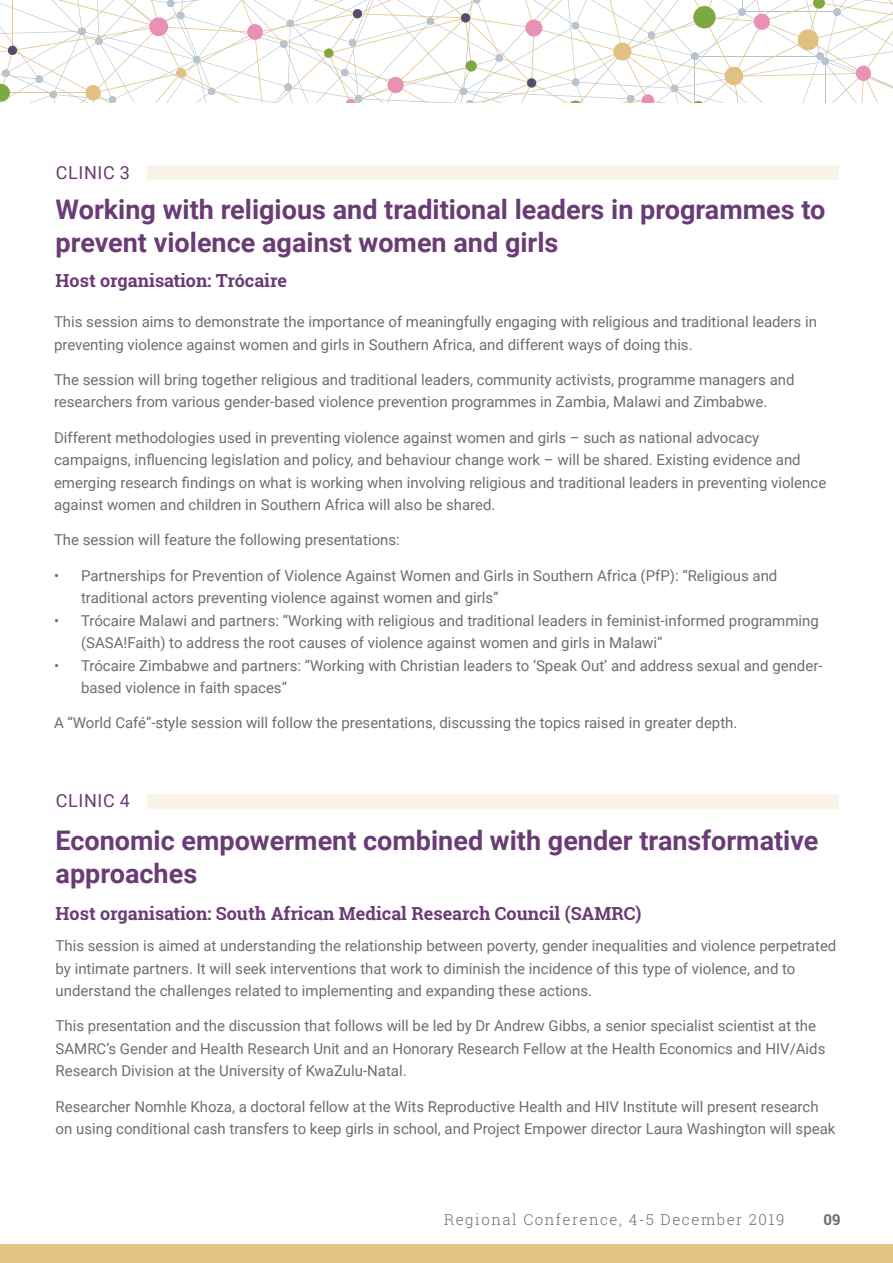
<style>
.page{position:relative;width:893px;height:1263px;background:#fff}
.page>*{position:absolute;margin:0;border:0;box-sizing:border-box;transform-origin:0 0}
.t1{font:700 27px/33px "Roboto";color:#6a3b75}
.t2{font:700 18px "Roboto Slab";color:#6a3b75}
.t3{font:18px "Roboto";letter-spacing:.035em;color:#6a3b75}
.t4{font:15px/22.5px "Roboto";color:#706d6c}
.t5{font:300 15px "Roboto Slab";letter-spacing:.1em;color:#706d6c}
.t6{font:700 15px "Roboto Slab";color:#706d6c}
</style>
<div class="page">
<div style="left:0;top:1244px;width:893px;height:19px;background:#e6c584"></div>
<svg style="left:0;top:0;width:893px;height:103px"></svg>
<div style="left:147px;top:165px;width:692px;height:15px;background:#faf4e8"></div>
<div style="left:147px;top:794px;width:692px;height:14px;background:#faf4e8"></div>
<p class="t3" style="left:56px;top:160px;width:76px">CLINIC 3</p>
<h1 class="t1" style="left:56px;top:192px;width:771px">Working with religious and traditional leaders in programmes to prevent violence against women and girls</h1>
<p class="t2" style="left:56px;top:268px;width:233px">Host organisation: Trócaire</p>
<p class="t4" style="left:54px;top:310px;width:764px">This session aims to demonstrate the importance of meaningfully engaging with religious and traditional leaders in preventing violence against women and girls in Southern Africa, and different ways of doing this.</p>
<p class="t4" style="left:54px;top:368px;width:742px">The session will bring together religious and traditional leaders, community activists, programme managers and researchers from various gender-based violence prevention programmes in Zambia, Malawi and Zimbabwe.</p>
<p class="t4" style="left:54px;top:425px;width:774px">Different methodologies used in preventing violence against women and girls – such as national advocacy campaigns, influencing legislation and policy, and behaviour change work – will be shared. Existing evidence and emerging research findings on what is working when involving religious and traditional leaders in preventing violence against women and children in Southern Africa will also be shared.</p>
<p class="t4" style="left:54px;top:528px;width:347px">The session will feature the following presentations:</p>
<p class="t4" style="left:81px;top:563px;width:698px;text-indent:-27px">• Partnerships for Prevention of Violence Against Women and Girls in Southern Africa (PfP): “Religious and traditional actors preventing violence against women and girls”</p>
<p class="t4" style="left:81px;top:608px;width:739px;text-indent:-27px">• Trócaire Malawi and partners: “Working with religious and traditional leaders in feminist-informed programming (SASA!Faith) to address the root causes of violence against women and girls in Malawi”</p>
<p class="t4" style="left:81px;top:653px;width:743px;text-indent:-27px">• Trócaire Zimbabwe and partners: “Working with Christian leaders to ‘Speak Out’ and address sexual and gender&shy;based violence in faith spaces”</p>
<p class="t4" style="left:54px;top:711px;width:685px">A “World Café”-style session will follow the presentations, discussing the topics raised in greater depth.</p>
<p class="t3" style="left:56px;top:788px;width:76px">CLINIC 4</p>
<h1 class="t1" style="left:56px;top:822px;width:764px">Economic empowerment combined with gender transformative approaches</h1>
<p class="t2" style="left:56px;top:901px;width:587px">Host organisation: South African Medical Research Council (SAMRC)</p>
<p class="t4" style="left:56px;top:934px;width:782px">This session is aimed at understanding the relationship between poverty, gender inequalities and violence perpetrated by intimate partners. It will seek interventions that work to diminish the incidence of this type of violence, and to understand the challenges related to implementing and expanding these actions.</p>
<p class="t4" style="left:56px;top:1014px;width:771px">This presentation and the discussion that follows will be led by Dr Andrew Gibbs, a senior specialist scientist at the<br>SAMRC’s Gender and Health Research Unit and an Honorary Research Fellow at the Health Economics and HIV/Aids<br>Research Division at the University of KwaZulu-Natal.</p>
<p class="t4" style="left:56px;top:1094px;width:781px">Researcher Nomhle Khoza, a doctoral fellow at the Wits Reproductive Health and HIV Institute will present research on using conditional cash transfers to keep girls in school, and Project Empower director Laura Washington will speak</p>
<p class="t5" style="left:444px;top:1209px;width:342px">Regional Conference, 4-5 December 2019</p>
<p class="t6" style="left:824px;top:1209px;width:18px">09</p>
</div>
